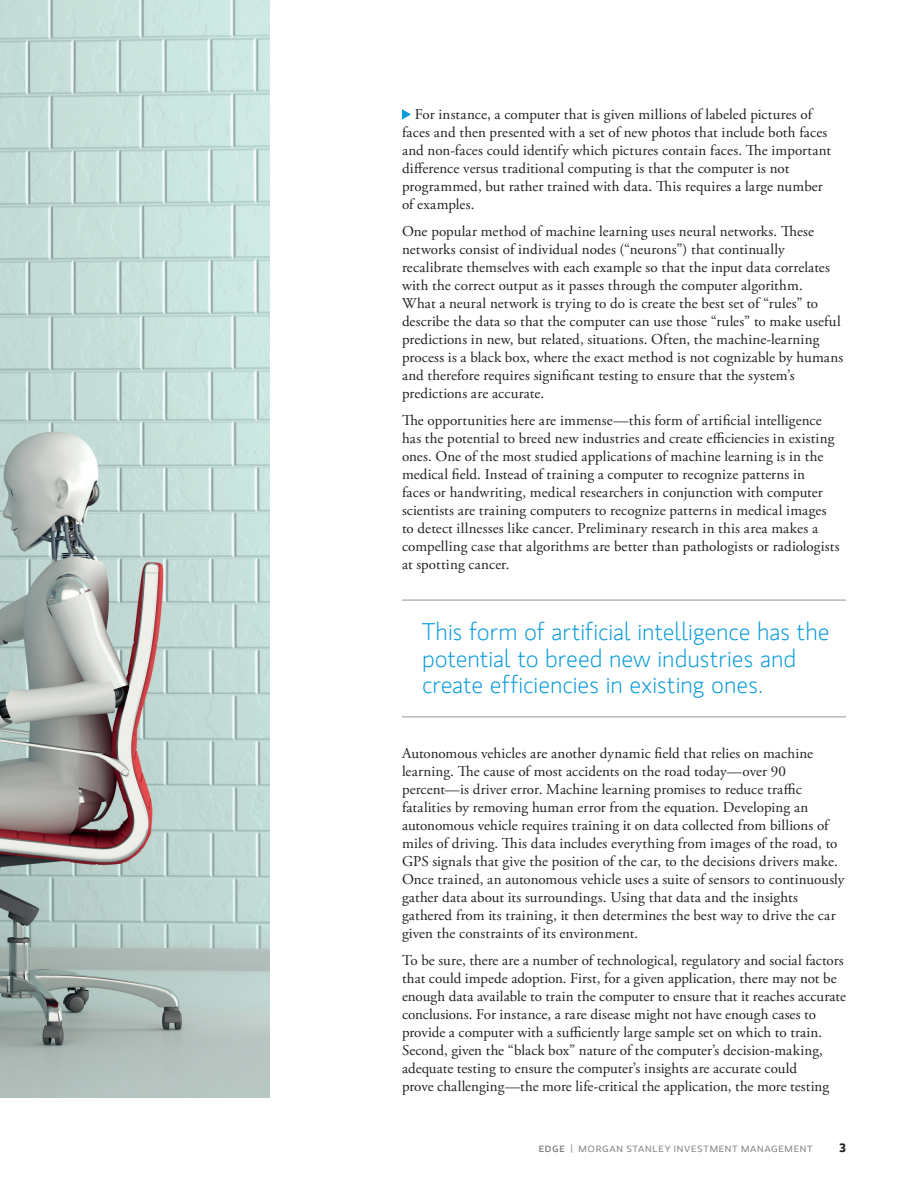
<style>
.page{position:relative;width:918px;height:1188px;background:#fff}
.page>*{position:absolute;margin:0;border:0;box-sizing:border-box;transform-origin:0 0}
.Pull_Quote_Sideline{font:300 24px/26.2px "MS Gloriola II Std";letter-spacing:-.005em;color:#089ad9}
.Body{font:15px/18px "Adobe Garamond Pro";letter-spacing:.01em;color:#231f20}
.Body_1st{font:15px/18px "Adobe Garamond Pro";letter-spacing:.01em;color:#231f20}
.t1{font:700 12px "MS Gloriola II Std";color:#231f20}
.t2{font:9px "MS Gloriola II Std";letter-spacing:.075em;color:#808285;scale:1.1 1}
.s1{font-weight:500}
</style>
<div class="page">
<svg style="left:402px;top:109px;width:9px;height:11px"></svg>
<hr style="left:402px;top:600px;width:444px;height:1px;background:#939598">
<hr style="left:402px;top:717px;width:444px;height:1px;background:#939598">
<img style="left:0;top:0;width:270px;height:1098px">
<p class="Body_1st" style="left:402px;top:106px;width:431px;text-indent:13px">For instance, a computer that is given millions of labeled pictures of faces and then presented with a set of new photos that include both faces and non-faces could identify which pictures contain faces. The important difference versus traditional computing is that the computer is not programmed, but rather trained with data. This requires a large number of examples.</p>
<p class="Body" style="left:402px;top:223px;width:443px">One popular method of machine learning uses neural networks. These networks consist of individual nodes (“neurons”) that continually recalibrate themselves with each example so that the input data correlates with the correct output as it passes through the computer algorithm.<br>What a neural network is trying to do is create the best set of “rules” to describe the data so that the computer can use those “rules” to make useful predictions in new, but related, situations. Often, the machine-learning process is a black box, where the exact method is not cognizable by humans and therefore requires significant testing to ensure that the system’s predictions are accurate.</p>
<p class="Body" style="left:402px;top:412px;width:439px">The opportunities here are immense—this form of artificial intelligence has the potential to breed new industries and create efficiencies in existing ones. One of the most studied applications of machine learning is in the medical field. Instead of training a computer to recognize patterns in<br>faces or handwriting, medical researchers in conjunction with computer scientists are training computers to recognize patterns in medical images to detect illnesses like cancer. Preliminary research in this area makes a compelling case that algorithms are better than pathologists or radiologists at spotting cancer.</p>
<p class="Pull_Quote_Sideline" style="left:422px;top:619px;width:409px">This form of artificial intelligence has the potential to breed new industries and create efficiencies in existing ones.</p>
<p class="Body" style="left:402px;top:745px;width:444px">Autonomous vehicles are another dynamic field that relies on machine learning. The cause of most accidents on the road today—over 90 percent—is driver error. Machine learning promises to reduce traffic fatalities by removing human error from the equation. Developing an autonomous vehicle requires training it on data collected from billions of miles of driving. This data includes everything from images of the road, to GPS signals that give the position of the car, to the decisions drivers make.<br>Once trained, an autonomous vehicle uses a suite of sensors to continuously gather data about its surroundings. Using that data and the insights gathered from its training, it then determines the best way to drive the car given the constraints of its environment.</p>
<p class="Body" style="left:402px;top:952px;width:445px">To be sure, there are a number of technological, regulatory and social factors that could impede adoption. First, for a given application, there may not be enough data available to train the computer to ensure that it reaches accurate conclusions. For instance, a rare disease might not have enough cases to provide a computer with a sufficiently large sample set on which to train.<br>Second, given the “black box” nature of the computer’s decision-making, adequate testing to ensure the computer’s insights are accurate could<br>prove challenging—the more life-critical the application, the more testing</p>
<p class="t2" style="left:539px;top:1143px;width:251px"><span class="s1">EDGE</span> | MORGAN STANLEY INVESTMENT MANAGEMENT</p>
<p class="t1" style="left:840px;top:1139px;width:8px">3</p>
</div>
